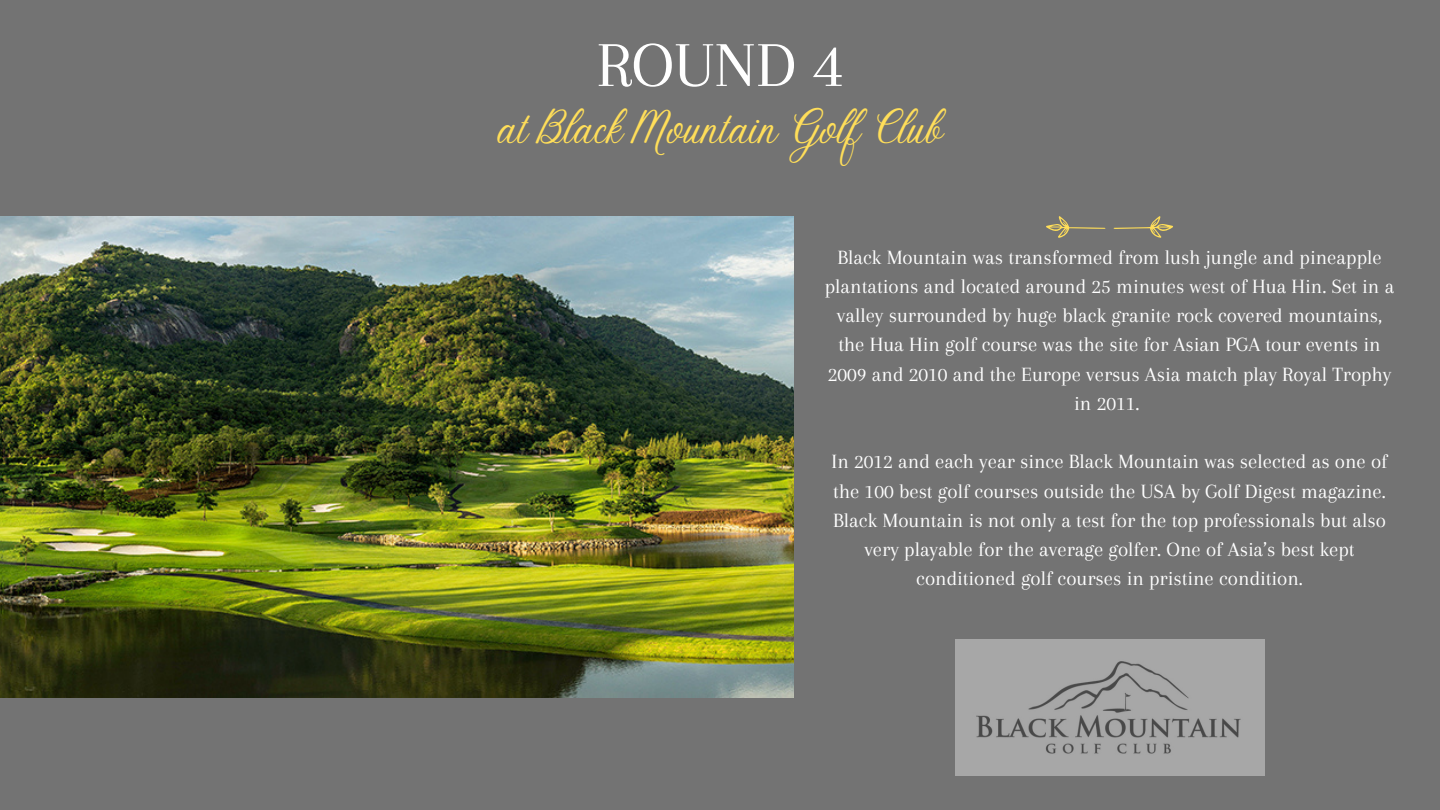
<style>
.page{position:relative;width:1440px;height:810px;background:#737373}
.page>*{position:absolute;margin:0;border:0;box-sizing:border-box;transform-origin:0 0}
.t1{font:66.3px "Arapey";color:#fff}
.t2{font:49px "Stoic";color:#ffde59}
.t3{font:21px/29.2px "Arapey";color:#fff;text-align:center}
</style>
<div class="page">
<svg style="left:1114px;top:216px;width:59px;height:22px"></svg>
<svg style="left:1046px;top:216px;width:60px;height:22px"></svg>
<img style="left:0;top:216px;width:793px;height:482px">
<img style="left:955px;top:639px;width:309px;height:137px">
<p class="t1" style="left:596px;top:28px;width:249px">ROUND 4</p>
<p class="t2" style="left:498px;top:103px;width:446px">at Black Mountain Golf Club</p>
<p class="t3" style="left:825px;top:242px;width:571px">Black Mountain was transformed from lush jungle and pineapple plantations and located around 25 minutes west of Hua Hin. Set in a valley surrounded by huge black granite rock covered mountains, the Hua Hin golf course was the site for Asian PGA tour events in 2009 and 2010 and the Europe versus Asia match play Royal Trophy in 2011.</p>
<p class="t3" style="left:832px;top:447px;width:557px">In 2012 and each year since Black Mountain was selected as one of the 100 best golf courses outside the USA by Golf Digest magazine.<br>Black Mountain is not only a test for the top professionals but also very playable for the average golfer. One of Asia’s best kept conditioned golf courses in pristine condition.</p>
</div>
